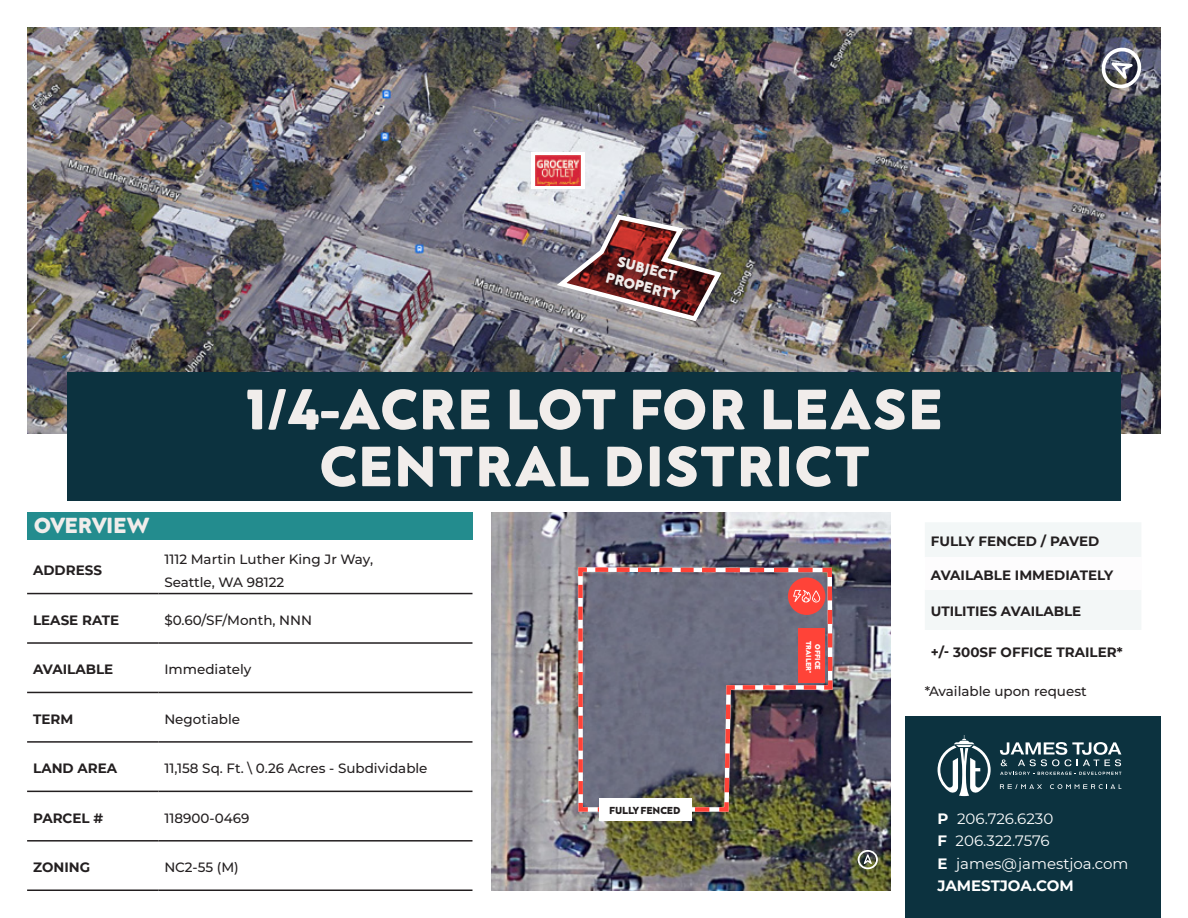
<style>
.page{position:relative;width:1188px;height:918px;background:#fff}
.page>*{position:absolute;margin:0;border:0;box-sizing:border-box;transform-origin:0 0}
.t1{font:800 58.5px/57px "Neufreit";letter-spacing:.025em;color:#f1edeb;text-align:center}
.t2{font:800 22.5px "Neufreit";letter-spacing:-.005em;color:#f1edeb}
.t3{font:15px "Montserrat";color:#fff}
.t4{font:800 15px "Neufreit";color:#f1edeb}
.t5{font:700 15px "Montserrat";letter-spacing:-.005em;color:#fff}
.t6{font:500 13.5px/22.5px "Montserrat";color:#231f20}
.t7{font:700 13.5px "Montserrat";color:#231f20}
.t8{font:800 10.5px "Neufreit";color:#231f20}
.t9{font:800 7.5px/9px "Neufreit";color:#fff;text-align:center}
.s1{font-weight:700}
</style>
<div class="page">
<img style="left:27px;top:27px;width:1134px;height:406px">
<div style="left:68px;top:372px;width:1053px;height:128px;background:#0c323f"></div>
<hr style="left:27px;top:593px;width:131px;height:1px;background:#231f20">
<hr style="left:158px;top:593px;width:315px;height:1px;background:#231f20">
<hr style="left:27px;top:642px;width:131px;height:2px;background:#231f20">
<hr style="left:158px;top:642px;width:315px;height:2px;background:#231f20">
<hr style="left:27px;top:692px;width:131px;height:1px;background:#231f20">
<hr style="left:158px;top:692px;width:315px;height:1px;background:#231f20">
<hr style="left:27px;top:741px;width:131px;height:2px;background:#231f20">
<hr style="left:158px;top:741px;width:315px;height:2px;background:#231f20">
<hr style="left:27px;top:791px;width:131px;height:1px;background:#231f20">
<hr style="left:158px;top:791px;width:315px;height:1px;background:#231f20">
<hr style="left:27px;top:840px;width:131px;height:2px;background:#231f20">
<hr style="left:158px;top:840px;width:315px;height:2px;background:#231f20">
<hr style="left:27px;top:890px;width:131px;height:1px;background:#231f20">
<hr style="left:158px;top:890px;width:315px;height:1px;background:#231f20">
<div style="left:27px;top:512px;width:445px;height:28px;background:#238c8e"></div>
<svg style="left:1099px;top:45px;width:45px;height:46px"></svg>
<div style="left:905px;top:717px;width:256px;height:201px;background:#0c323f"></div>
<svg style="left:938px;top:735px;width:53px;height:61px"></svg>
<svg style="left:1000px;top:772px;width:121px;height:3px"></svg>
<svg style="left:1000px;top:742px;width:121px;height:24px"></svg>
<svg style="left:1000px;top:784px;width:42px;height:5px"></svg>
<svg style="left:1050px;top:784px;width:71px;height:5px"></svg>
<img style="left:555px;top:212px;width:170px;height:112px">
<div style="left:603px;top:255px;width:89px;height:56px;background:#231f20;opacity:.75"></div>
<svg style="left:531px;top:153px;width:53px;height:36px"></svg>
<img style="left:536px;top:156px;width:44px;height:29px">
<img style="left:492px;top:512px;width:399px;height:379px">
<svg style="left:858px;top:850px;width:20px;height:19px"></svg>
<img style="left:576px;top:565px;width:259px;height:249px">
<div style="left:798px;top:628px;width:27px;height:54px;background:#ff4338"></div>
<div style="left:599px;top:799px;width:93px;height:22px;background:#fff"></div>
<svg style="left:721px;top:568px;width:114px;height:107px;background:#926974"></svg>
<div style="left:925px;top:523px;width:216px;height:107px;background:#f3f7f7"></div>
<div style="left:925px;top:558px;width:216px;height:32px;background:#fdfcfd"></div>
<p class="t4" style="left:620px;top:253px;width:62px;rotate:14deg">SUBJECT</p>
<p class="t4" style="left:608px;top:269px;width:76px;rotate:14deg">PROPERTY</p>
<p class="t1" style="left:246px;top:379px;width:698px">1/4-ACRE LOT FOR LEASE<br>CENTRAL DISTRICT</p>
<p class="t2" style="left:34px;top:512px;width:116px">OVERVIEW</p>
<p class="t7" style="left:33px;top:561px;width:70px">ADDRESS</p>
<p class="t6" style="left:164px;top:548px;width:210px">1112 Martin Luther King Jr Way,<br>Seattle, WA 98122</p>
<p class="t7" style="left:33px;top:610px;width:88px">LEASE RATE</p>
<p class="t6" style="left:164px;top:608px;width:149px">$0.60/SF/Month, NNN</p>
<p class="t7" style="left:33px;top:660px;width:82px">AVAILABLE</p>
<p class="t6" style="left:164px;top:658px;width:88px">Immediately</p>
<p class="t7" style="left:33px;top:709px;width:42px">TERM</p>
<p class="t6" style="left:164px;top:707px;width:77px">Negotiable</p>
<p class="t7" style="left:33px;top:759px;width:86px">LAND AREA</p>
<p class="t6" style="left:164px;top:757px;width:265px">11,158 Sq. Ft. \ 0.26 Acres - Subdividable</p>
<p class="t7" style="left:33px;top:808px;width:72px">PARCEL #</p>
<p class="t6" style="left:164px;top:806px;width:87px">118900-0469</p>
<p class="t7" style="left:33px;top:858px;width:59px">ZONING</p>
<p class="t6" style="left:164px;top:855px;width:76px">NC2-55 (M)</p>
<p class="t8" style="left:609px;top:804px;width:73px">FULLY FENCED</p>
<p class="t9" style="left:822px;top:641px;width:34px;rotate:90deg">OFFICE<br>TRAILER*</p>
<p class="t7" style="left:931px;top:532px;width:170px">FULLY FENCED / PAVED</p>
<p class="t7" style="left:931px;top:566px;width:184px">AVAILABLE IMMEDIATELY</p>
<p class="t7" style="left:931px;top:602px;width:152px">UTILITIES AVAILABLE</p>
<p class="t7" style="left:931px;top:642px;width:193px">+/- 300SF OFFICE TRAILER*</p>
<p class="t6" style="left:925px;top:679px;width:163px">*Available upon request</p>
<p class="t3" style="left:938px;top:808px;width:117px"><span class="s1">P</span> 206.726.6230</p>
<p class="t3" style="left:938px;top:830px;width:114px"><span class="s1">F</span> 206.322.7576</p>
<p class="t3" style="left:938px;top:853px;width:192px"><span class="s1">E</span> james@jamestjoa.com</p>
<p class="t5" style="left:938px;top:875px;width:138px">JAMESTJOA.COM</p>
</div>
